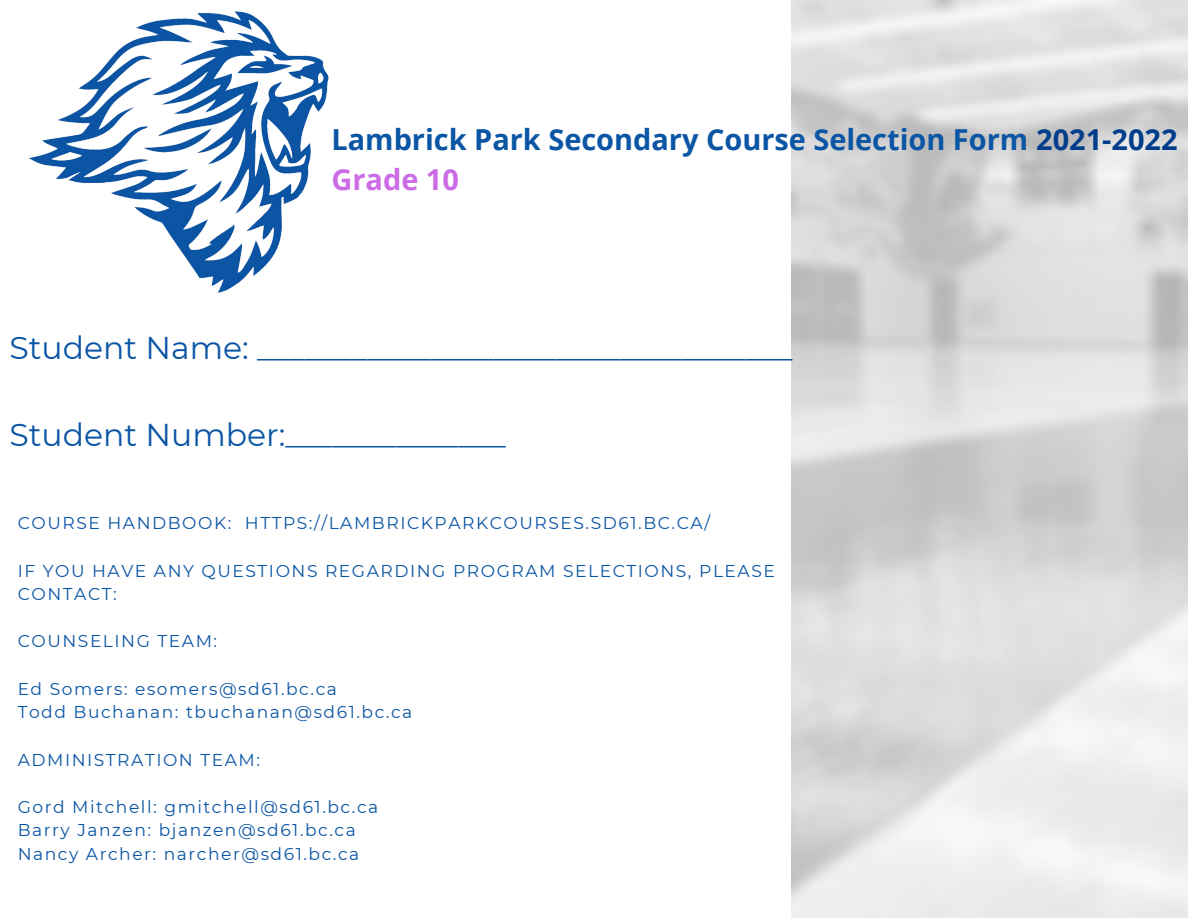
<style>
.page{position:relative;width:1188px;height:918px;background:#fff}
.page>*{position:absolute;margin:0;border:0;box-sizing:border-box;transform-origin:0 0}
.t1{font:31.5px "Montserrat";color:#0b55a5}
.t2{font:700 28.95px "Open Sans";color:#0b55a5}
.t3{font:700 28.95px "Open Sans";color:#cb6ce6}
.t4{font:17.1px/23.7px "Montserrat";letter-spacing:.09em;color:#0b55a5}
.s1{color:#003d8b}
</style>
<div class="page">
<img style="left:29px;top:11px;width:300px;height:282px">
<p class="t2" style="left:332px;top:119px;width:847px">Lambrick Park Secondary Course Selection Form <span class="s1">2021-2022</span></p>
<p class="t3" style="left:332px;top:159px;width:129px">Grade 10</p>
<p class="t1" style="left:9px;top:328px;width:785px">Student Name: __________________________________</p>
<p class="t1" style="left:9px;top:416px;width:498px">Student Number:______________</p>
<p class="t4" style="left:18px;top:511px;width:694px">COURSE HANDBOOK: HTTPS://LAMBRICKPARKCOURSES.SD61.BC.CA/</p>
<p class="t4" style="left:18px;top:559px;width:759px">IF YOU HAVE ANY QUESTIONS REGARDING PROGRAM SELECTIONS, PLEASE<br>CONTACT:</p>
<p class="t4" style="left:18px;top:629px;width:201px">COUNSELING TEAM:</p>
<p class="t4" style="left:18px;top:677px;width:321px">Ed Somers: esomers@sd61.bc.ca</p>
<p class="t4" style="left:18px;top:700px;width:396px">Todd Buchanan: tbuchanan@sd61.bc.ca</p>
<p class="t4" style="left:18px;top:748px;width:244px">ADMINISTRATION TEAM:</p>
<p class="t4" style="left:18px;top:795px;width:362px">Gord Mitchell: gmitchell@sd61.bc.ca</p>
<p class="t4" style="left:18px;top:818px;width:340px">Barry Janzen: bjanzen@sd61.bc.ca</p>
<p class="t4" style="left:18px;top:842px;width:343px">Nancy Archer: narcher@sd61.bc.ca</p>
</div>
